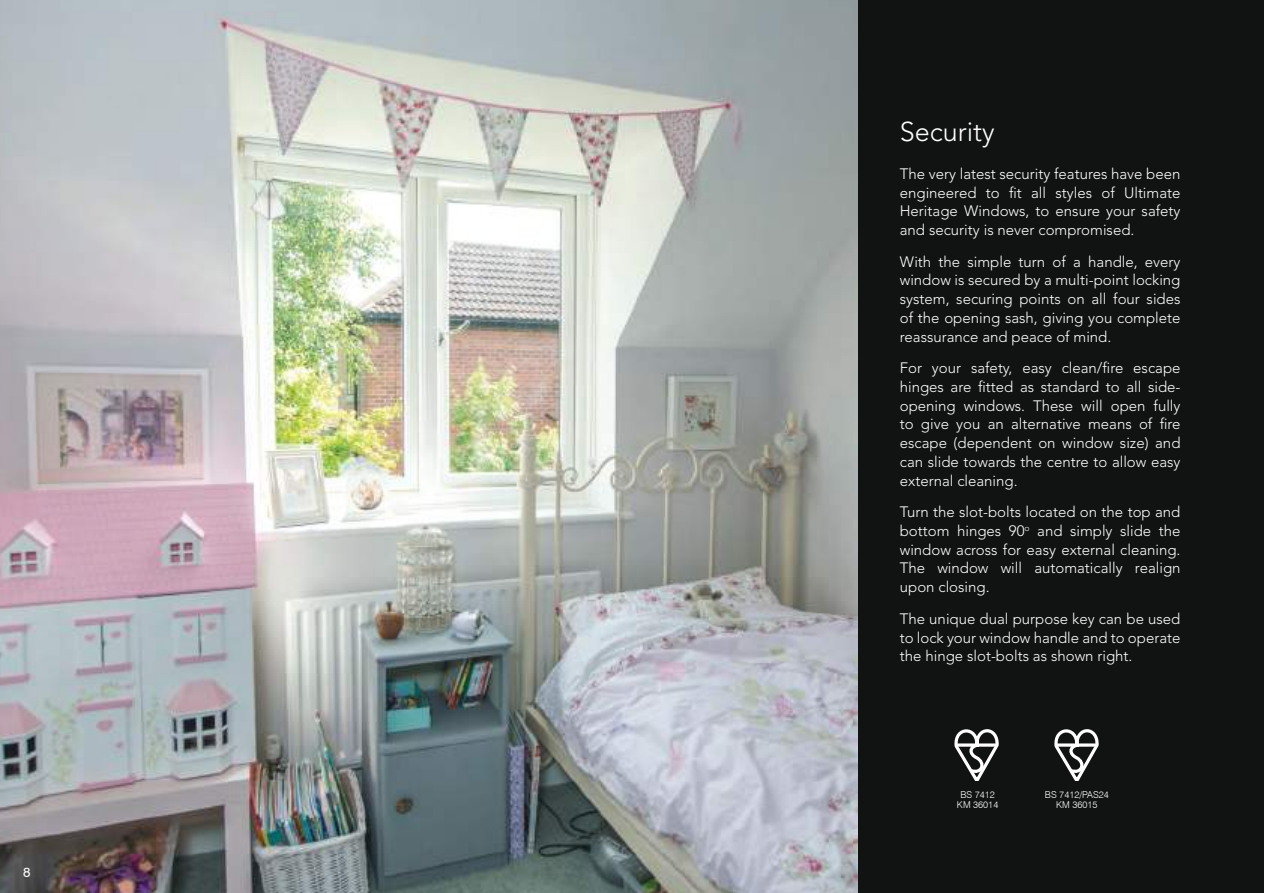
<style>
.page{position:relative;width:1264px;height:893px;background:#fff}
.page>*{position:absolute;margin:0;border:0;box-sizing:border-box;transform-origin:0 0}
.t1{font:300 27px "Avenir LT Std";color:#fff}
.t2{font:300 15px/18.8px "Avenir LT Std";color:#fff;text-align:justify}
.t3{font:13.5px "Swiss 721 BT";color:#fff}
.t4{font:300 9.45px/10.5px "Swiss 721 BT";color:#fff;text-align:center}
</style>
<div class="page">
<div style="left:854px;top:0;width:410px;height:893px;background:#111212"></div>
<img style="left:0;top:0;width:858px;height:893px">
<svg style="left:954px;top:729px;width:44px;height:52px"></svg>
<svg style="left:1054px;top:729px;width:44px;height:52px"></svg>
<p class="t3" style="left:23px;top:863px;width:9px">8</p>
<h1 class="t1" style="left:900px;top:116px;width:96px">Security</h1>
<p class="t2" style="left:900px;top:164px;width:282px">The very latest security features have been engineered to fit all styles of Ultimate Heritage Windows, to ensure your safety and security is never compromised.</p>
<p class="t2" style="left:900px;top:252px;width:282px">With the simple turn of a handle, every window is secured by a multi-point locking system, securing points on all four sides of the opening sash, giving you complete reassurance and peace of mind.</p>
<p class="t2" style="left:900px;top:359px;width:282px">For your safety, easy clean/fire escape hinges are fitted as standard to all side&shy;opening windows. These will open fully to give you an alternative means of fire escape (dependent on window size) and can slide towards the centre to allow easy external cleaning.</p>
<p class="t2" style="left:900px;top:503px;width:282px">Turn the slot-bolts located on the top and bottom hinges 90<sup>o</sup> and simply slide the window across for easy external cleaning.<br>The window will automatically realign upon closing.</p>
<p class="t2" style="left:900px;top:609px;width:282px">The unique dual purpose key can be used to lock your window handle and to operate the hinge slot-bolts as shown right.</p>
<p class="t4" style="left:957px;top:789px;width:43px">BS 7412<br>KM 36014</p>
<p class="t4" style="left:1045px;top:789px;width:65px">BS 7412/PAS24<br>KM 36015</p>
</div>
